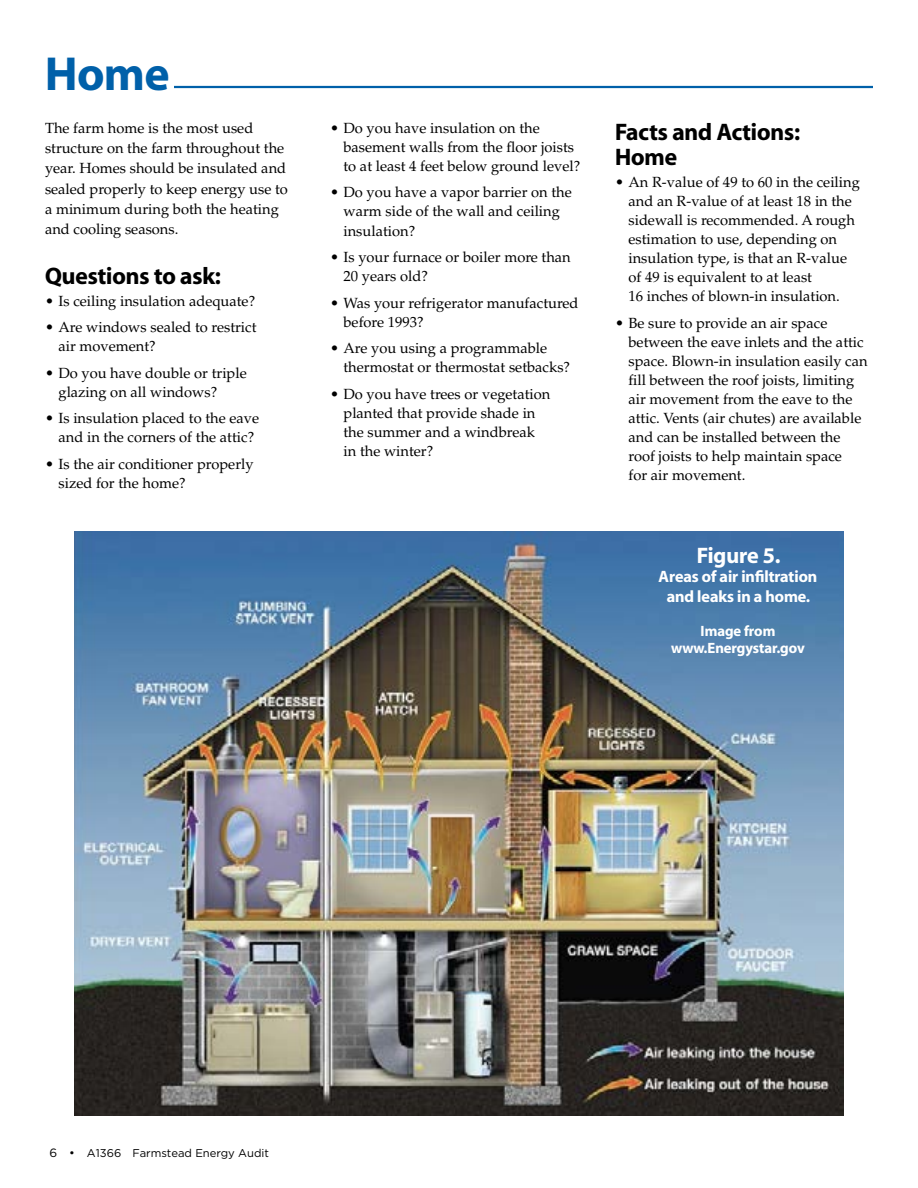
<style>
.page{position:relative;width:918px;height:1188px;background:#fff}
.page>*{position:absolute;margin:0;border:0;box-sizing:border-box;transform-origin:0 0}
.t1{font:48px "Myriad Headline";color:#0060a9}
.t2{font:24px/25.5px "Myriad Headline";color:#000}
.t3{font:22.5px "Myriad Headline";color:#fff}
.t4{font:16.5px/19.5px "Myriad Headline";color:#fff;text-align:center}
.t5{font:15px/16.5px "Myriad Headline";color:#fff;text-align:center}
.t6{font:14.7px/19px "Palatino";color:#000}
.t7{font:11.25px "Gotham";color:#000}
.s1{font-size:12px}
</style>
<div class="page">
<img style="left:74px;top:531px;width:770px;height:585px">
<hr style="left:174px;top:86px;width:699px;height:2px;background:#0060a9">
<h1 class="t1" style="left:45px;top:49px;width:126px">Home</h1>
<p class="t6" style="left:45px;top:118px;width:244px;line-height:20.2px">The farm home is the most used structure on the farm throughout the year. Homes should be insulated and sealed properly to keep energy use to a minimum during both the heating and cooling seasons.</p>
<h2 class="t2" style="left:45px;top:264px;width:178px">Questions to ask:</h2>
<p class="t6" style="left:45px;top:291px;width:212px">• Is ceiling insulation adequate?</p>
<p class="t6" style="left:58px;top:318px;width:200px;text-indent:-14px">• Are windows sealed to restrict air movement?</p>
<p class="t6" style="left:58px;top:363px;width:190px;text-indent:-13px">• Do you have double or triple glazing on all windows?</p>
<p class="t6" style="left:45px;top:409px;width:216px;text-align:center">• Is insulation placed to the eave and in the corners of the attic?</p>
<p class="t6" style="left:58px;top:455px;width:197px;text-indent:-13px">• Is the air conditioner properly sized for the home?</p>
<p class="t6" style="left:344px;top:119px;width:238px;text-indent:-14px">• Do you have insulation on the basement walls from the floor joists to at least 4 feet below ground level?</p>
<p class="t6" style="left:344px;top:183px;width:230px;text-indent:-13px">• Do you have a vapor barrier on the warm side of the wall and ceiling insulation?</p>
<p class="t6" style="left:344px;top:248px;width:229px;text-indent:-13px">• Is your furnace or boiler more than<br>20 years old?</p>
<p class="t6" style="left:344px;top:293px;width:237px;text-indent:-13px">• Was your refrigerator manufactured before 1993?</p>
<p class="t6" style="left:344px;top:339px;width:228px;text-indent:-13px">• Are you using a programmable thermostat or thermostat setbacks?</p>
<p class="t6" style="left:344px;top:385px;width:208px;text-indent:-13px">• Do you have trees or vegetation planted that provide shade in the summer and a windbreak in the winter?</p>
<h2 class="t2" style="left:615px;top:120px;width:187px">Facts and Actions:<br>Home</h2>
<p class="t6" style="left:628px;top:173px;width:233px;text-indent:-13px">• An R-value of 49 to 60 in the ceiling and an R-value of at least 18 in the sidewall is recommended. A rough estimation to use, depending on insulation type, is that an R-value of 49 is equivalent to at least<br>16 inches of blown-in insulation.</p>
<p class="t6" style="left:628px;top:314px;width:241px;text-indent:-13px">• Be sure to provide an air space between the eave inlets and the attic space. Blown-in insulation easily can fill between the roof joists, limiting air movement from the eave to the attic. Vents (air chutes) are available and can be installed between the roof joists to help maintain space<br>for air movement.</p>
<h3 class="t3" style="left:697px;top:544px;width:85px">Figure 5.</h3>
<p class="t4" style="left:659px;top:568px;width:160px">Areas of air infiltration and leaks in a home.</p>
<p class="t5" style="left:671px;top:624px;width:135px">Image from www.Energystar.gov</p>
<p class="t7" style="left:50px;top:1146px;width:221px"><span class="s1">6 •</span> A1366 Farmstead Energy Audit</p>
</div>
